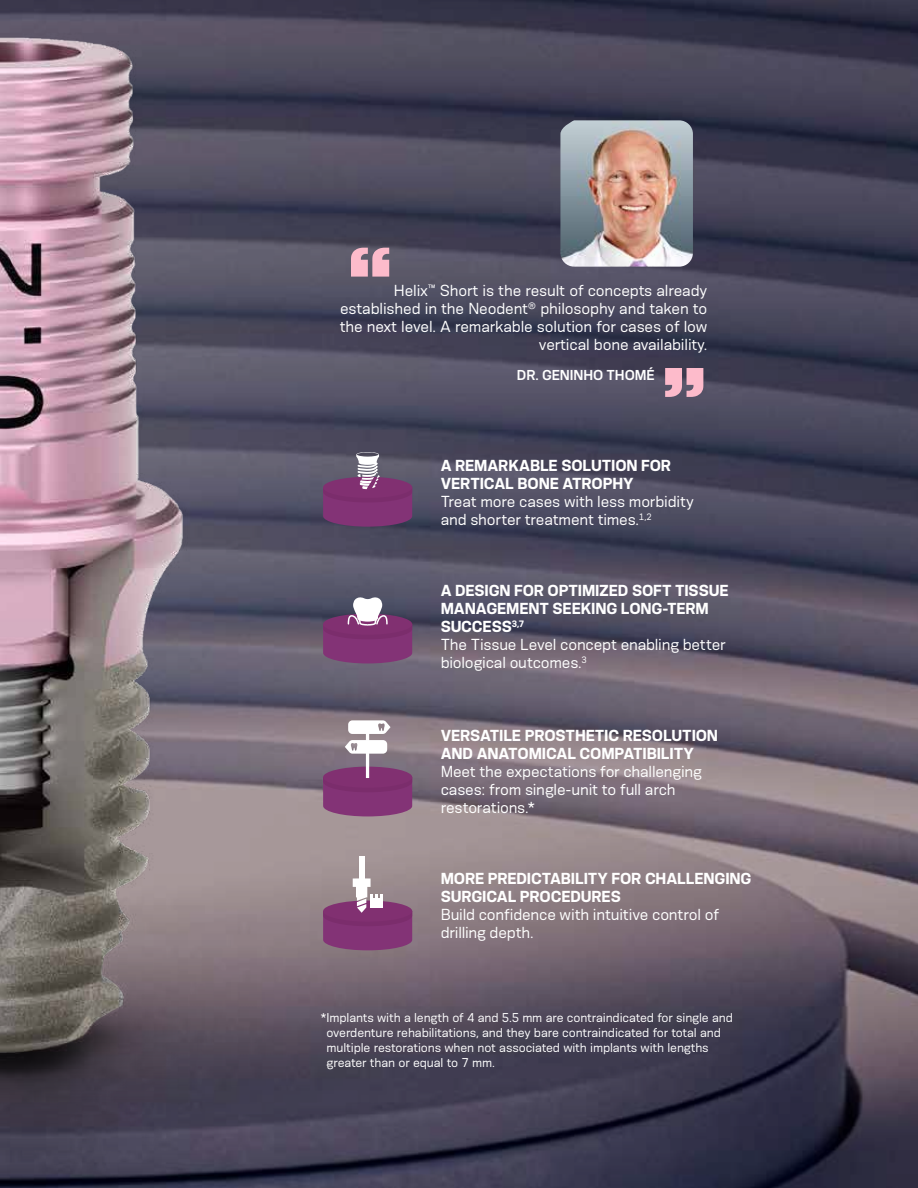
<style>
.page{position:relative;width:918px;height:1188px;background:#fff}
.page>*{position:absolute;margin:0;border:0;box-sizing:border-box;transform-origin:0 0}
.t1{font:15px/18px "Konsens";letter-spacing:-.01em;color:#fff}
.t2{font:700 15px/18px "Konsens";letter-spacing:-.01em;color:#fff}
.t3{font:600 13.5px "Konsens";letter-spacing:-.01em;color:#fff}
.t4{font:12px/15px "Konsens";letter-spacing:-.01em;color:#fff}
.s1{font-weight:400}
</style>
<div class="page">
<svg style="left:566px;top:0;width:352px;height:1188px"></svg>
<img style="left:0;top:0;width:566px;height:1188px">
<svg style="left:323px;top:720px;width:89px;height:96px"></svg>
<svg style="left:323px;top:452px;width:89px;height:75px"></svg>
<div style="left:359px;top:856px;width:6px;height:26px;background:#fff"></div>
<svg style="left:323px;top:878px;width:89px;height:72px"></svg>
<svg style="left:323px;top:597px;width:89px;height:66px"></svg>
<img style="left:560px;top:120px;width:133px;height:147px">
<svg style="left:351px;top:248px;width:38px;height:29px"></svg>
<svg style="left:665px;top:368px;width:38px;height:29px"></svg>
<p class="t1" style="left:340px;top:281px;width:369px;text-align:right">Helix<sup>™</sup> Short is the result of concepts already established in the Neodent<sup>®</sup> philosophy and taken to the next level. A remarkable solution for cases of low vertical bone availability.</p>
<p class="t3" style="left:517px;top:366px;width:139px">DR. GENINHO THOMÉ</p>
<p class="t2" style="left:441px;top:456px;width:232px">A REMARKABLE SOLUTION FOR<br>VERTICAL BONE ATROPHY</p>
<p class="t1" style="left:441px;top:492px;width:255px">Treat more cases with less morbidity and shorter treatment times.<sup>1,2</sup></p>
<p class="t2" style="left:441px;top:581px;width:289px">A DESIGN FOR OPTIMIZED SOFT TISSUE<br>MANAGEMENT SEEKING LONG-TERM<br>SUCCESS<sup>3,7<br></sup><span class="s1">The Tissue Level concept enabling better biological outcomes.</span><sup>3</sup></p>
<p class="t2" style="left:441px;top:726px;width:279px">VERSATILE PROSTHETIC RESOLUTION<br>AND ANATOMICAL COMPATIBILITY</p>
<p class="t1" style="left:441px;top:762px;width:263px">Meet the expectations for challenging cases: from single-unit to full arch restorations.*</p>
<p class="t2" style="left:441px;top:869px;width:312px">MORE PREDICTABILITY FOR CHALLENGING<br>SURGICAL PROCEDURES</p>
<p class="t1" style="left:441px;top:906px;width:280px">Build confidence with intuitive control of drilling depth.</p>
<p class="t4" style="left:327px;top:1010px;width:408px;text-indent:-6px">*Implants with a length of 4 and 5.5 mm are contraindicated for single and overdenture rehabilitations, and they bare contraindicated for total and multiple restorations when not associated with implants with lengths greater than or equal to 7 mm.</p>
</div>
